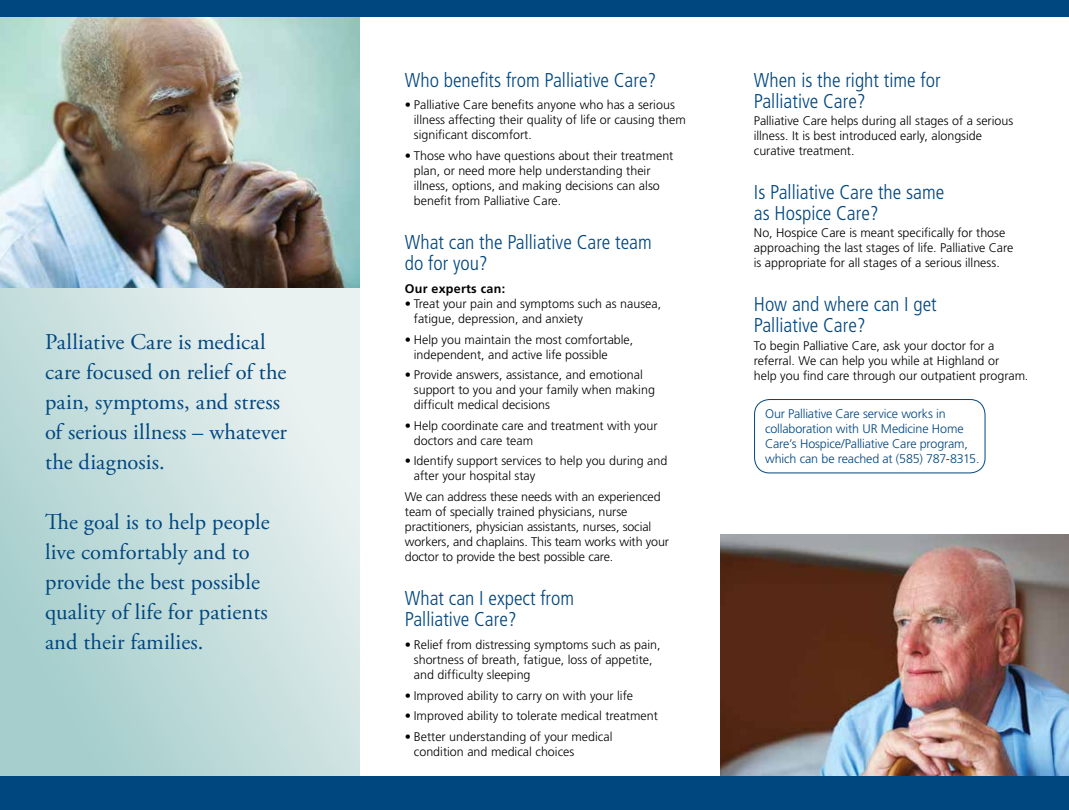
<style>
.page{position:relative;width:1069px;height:810px;background:#fff}
.page>*{position:absolute;margin:0;border:0;box-sizing:border-box;transform-origin:0 0}
.t1{font:22.5px/30px "Adobe Garamond Pro";letter-spacing:.005em;color:#00467f}
.t2{font:300 condensed 20px/21.2px "Frutiger LT Pro";color:#00467f}
.t3{font:300 12.5px/15px "Frutiger";color:#000}
.t4{font:300 12.5px/15px "Frutiger";letter-spacing:-.015em;color:#00467f}
.t5{font:700 12.5px "Frutiger";letter-spacing:.02em;color:#000}
</style>
<div class="page">
<img style="left:720px;top:535px;width:349px;height:241px">
<svg style="left:0;top:287px;width:360px;height:489px;background:#c8dfde"></svg>
<img style="left:0;top:17px;width:360px;height:270px">
<div style="left:0;top:0;width:1069px;height:17px;background:#00467f"></div>
<div style="left:0;top:776px;width:1069px;height:34px;background:#00467f"></div>
<div style="left:754px;top:399px;width:231px;height:74px;border:1px solid #00467f;border-radius:15px"></div>
<h1 class="t1" style="left:45px;top:328px;width:243px">Palliative Care is medical care focused on relief of the pain, symptoms, and stress of serious illness – whatever the diagnosis.</h1>
<h1 class="t1" style="left:45px;top:507px;width:226px">The goal is to help people live comfortably and to provide the best possible quality of life for patients and their families.</h1>
<h2 class="t2" style="left:405px;top:69px;width:253px">Who benefits from Palliative Care?</h2>
<p class="t3" style="left:414px;top:98px;width:274px;text-indent:-9px">• Palliative Care benefits anyone who has a serious illness affecting their quality of life or causing them significant discomfort.</p>
<p class="t3" style="left:414px;top:148px;width:261px;text-indent:-9px">• Those who have questions about their treatment plan, or need more help understanding their illness, options, and making decisions can also benefit from Palliative Care.</p>
<h2 class="t2" style="left:405px;top:231px;width:248px">What can the Palliative Care team do for you?</h2>
<p class="t5" style="left:405px;top:281px;width:102px">Our experts can:</p>
<p class="t3" style="left:414px;top:296px;width:249px;text-indent:-9px">• Treat your pain and symptoms such as nausea, fatigue, depression, and anxiety</p>
<p class="t3" style="left:414px;top:332px;width:221px;text-indent:-9px">• Help you maintain the most comfortable, independent, and active life possible</p>
<p class="t3" style="left:414px;top:367px;width:243px;text-indent:-9px">• Provide answers, assistance, and emotional support to you and your family when making difficult medical decisions</p>
<p class="t3" style="left:414px;top:418px;width:245px;text-indent:-9px">• Help coordinate care and treatment with your doctors and care team</p>
<p class="t3" style="left:414px;top:454px;width:255px;text-indent:-9px">• Identify support services to help you during and after your hospital stay</p>
<p class="t3" style="left:405px;top:489px;width:266px">We can address these needs with an experienced team of specially trained physicians, nurse practitioners, physician assistants, nurses, social workers, and chaplains. This team works with your doctor to provide the best possible care.</p>
<h2 class="t2" style="left:405px;top:587px;width:171px">What can I expect from<br>Palliative Care?</h2>
<p class="t3" style="left:414px;top:637px;width:248px;text-indent:-9px">• Relief from distressing symptoms such as pain, shortness of breath, fatigue, loss of appetite, and difficulty sleeping</p>
<p class="t3" style="left:405px;top:688px;width:230px">• Improved ability to carry on with your life</p>
<p class="t3" style="left:405px;top:708px;width:254px">• Improved ability to tolerate medical treatment</p>
<p class="t3" style="left:414px;top:729px;width:200px;text-indent:-9px">• Better understanding of your medical condition and medical choices</p>
<h2 class="t2" style="left:754px;top:69px;width:188px">When is the right time for<br>Palliative Care?</h2>
<p class="t3" style="left:754px;top:113px;width:261px">Palliative Care helps during all stages of a serious illness. It is best introduced early, alongside curative treatment.</p>
<h2 class="t2" style="left:754px;top:181px;width:192px">Is Palliative Care the same as Hospice Care?</h2>
<p class="t3" style="left:754px;top:225px;width:261px">No, Hospice Care is meant specifically for those approaching the last stages of life. Palliative Care is appropriate for all stages of a serious illness.</p>
<h2 class="t2" style="left:754px;top:294px;width:184px">How and where can I get<br>Palliative Care?</h2>
<p class="t3" style="left:754px;top:338px;width:276px">To begin Palliative Care, ask your doctor for a referral. We can help you while at Highland or<br>help you find care through our outpatient program.</p>
<p class="t4" style="left:765px;top:407px;width:216px">Our Palliative Care service works in collaboration with UR Medicine Home Care’s Hospice/Palliative Care program, which can be reached at (585) 787-8315.</p>
</div>
